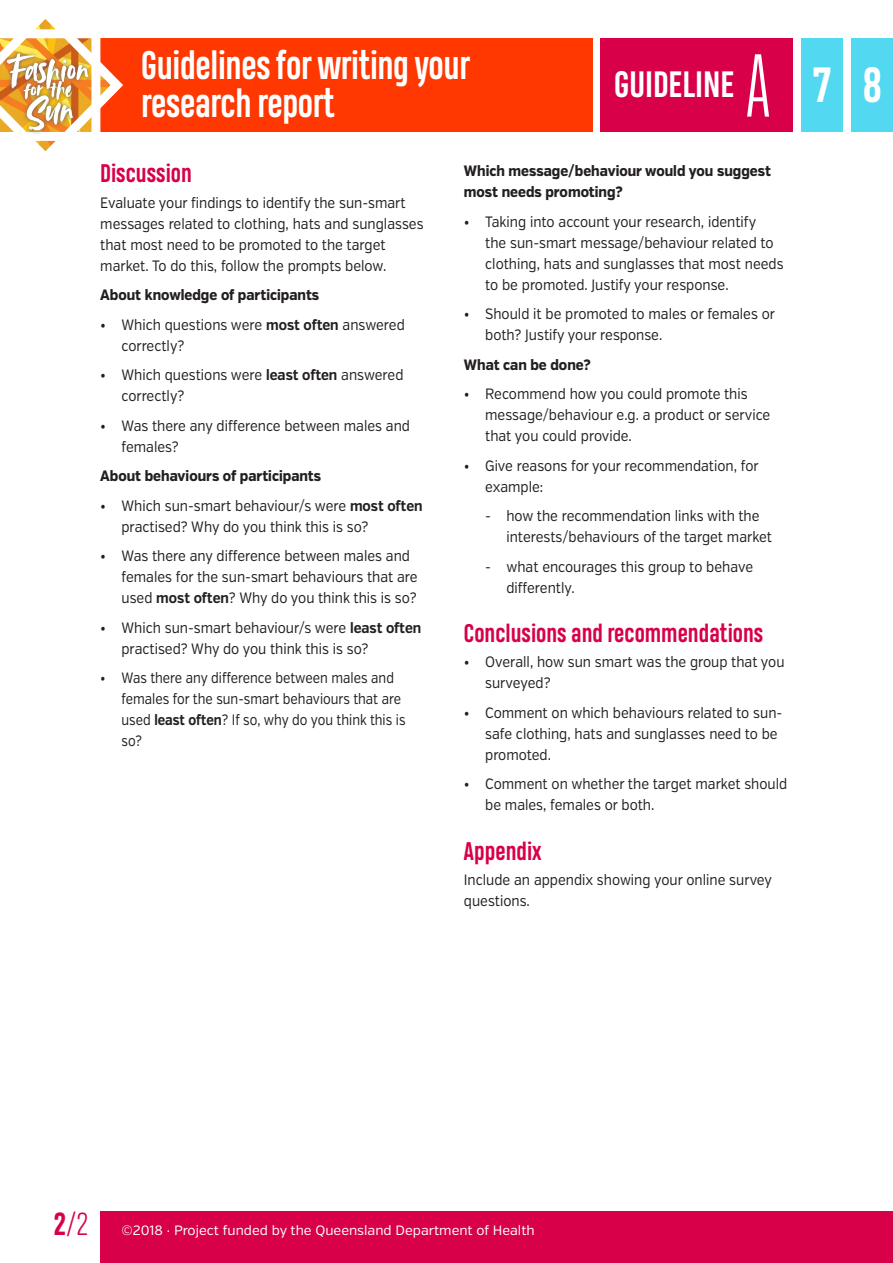
<style>
.page{position:relative;width:893px;height:1263px;background:#fff}
.page>*{position:absolute;margin:0;border:0;box-sizing:border-box;transform-origin:0 0}
.t1{font:300 84px "Heading Pro Ultracompressed";color:#fff}
.t2{font:700 46.5px "Heading Pro";color:#fff}
.sheet_cont_title{font:700 37.5px/37.5px "Heading Pro";letter-spacing:-.01em;color:#fff;scale:.96 1}
.t3{font:700 34.5px "Heading Pro";color:#fff}
.t4{font:300 30px "Heading Pro";color:#d80049}
.sub_1{font:700 24px "Heading Pro";color:#d80049}
.bullet_2SA{font:15px/21px "Verb";color:#231f20;scale:.9 1}
.body_10pt{font:15px/21px "Verb";color:#231f20;scale:.9 1}
.body_10pt_BOLD{font:800 15px/21px "Verb";color:#231f20;scale:.9 1}
.bullet_2SA-2{font:15px/21px "Verb";color:#231f20;scale:.85 1}
.t5{font:13.5px "Verb";color:#fff}
.s1{font-weight:700}
</style>
<div class="page">
<div style="left:100px;top:39px;width:492px;height:93px;background:#ff3700"></div>
<div style="left:601px;top:38px;width:192px;height:94px;background:#d80049"></div>
<div style="left:802px;top:38px;width:41px;height:94px;background:#53d8f1"></div>
<div style="left:852px;top:38px;width:41px;height:94px;background:#53d8f1"></div>
<svg style="left:0;top:19px;width:125px;height:132px"></svg>
<div style="left:100px;top:1211px;width:793px;height:52px;background:#d80049"></div>
<p class="sheet_cont_title" style="left:141px;top:48px;width:344px">Guidelines for writing your research report</p>
<p class="t3" style="left:614px;top:64px;width:122px">GUIDELINE</p>
<p class="t1" style="left:745px;top:39px;width:27px">A</p>
<p class="sub_1" style="left:100px;top:159px;width:93px">Discussion</p>
<p class="body_10pt" style="left:100px;top:192px;width:361px">Evaluate your findings to identify the sun-smart messages related to clothing, hats and sunglasses that most need to be promoted to the target market. To do this, follow the prompts below.</p>
<p class="body_10pt_BOLD" style="left:100px;top:285px;width:245px">About knowledge of participants</p>
<p class="bullet_2SA" style="left:121px;top:314px;width:316px;text-indent:-21px">• Which questions were <span class="s1">most often</span> answered correctly?</p>
<p class="bullet_2SA" style="left:121px;top:365px;width:315px;text-indent:-21px">• Which questions were <span class="s1">least often</span> answered correctly?</p>
<p class="bullet_2SA" style="left:121px;top:415px;width:322px;text-indent:-21px">• Was there any difference between males and females?</p>
<p class="body_10pt_BOLD" style="left:100px;top:466px;width:247px">About behaviours of participants</p>
<p class="bullet_2SA" style="left:121px;top:495px;width:336px;text-indent:-21px">• Which sun-smart behaviour/s were <span class="s1">most often </span>practised? Why do you think this is so?</p>
<p class="bullet_2SA" style="left:121px;top:546px;width:330px;text-indent:-21px">• Was there any difference between males and females for the sun-smart behaviours that are used <span class="s1">most often</span>? Why do you think this is so?</p>
<p class="bullet_2SA" style="left:121px;top:617px;width:335px;text-indent:-21px">• Which sun-smart behaviour/s were <span class="s1">least often </span>practised? Why do you think this is so?</p>
<p class="bullet_2SA-2" style="left:121px;top:668px;width:336px;text-indent:-21px">• Was there any difference between males and females for the sun-smart behaviours that are used <span class="s1">least often</span>? If so, why do you think this is so?</p>
<p class="body_10pt_BOLD" style="left:464px;top:161px;width:343px">Which message/behaviour would you suggest most needs promoting?</p>
<p class="bullet_2SA" style="left:485px;top:211px;width:333px;text-indent:-21px">• Taking into account your research, identify<br>the sun-smart message/behaviour related to clothing, hats and sunglasses that most needs to be promoted. Justify your response.</p>
<p class="bullet_2SA" style="left:485px;top:304px;width:324px;text-indent:-21px">• Should it be promoted to males or females or both? Justify your response.</p>
<p class="body_10pt_BOLD" style="left:464px;top:354px;width:143px">What can be done?</p>
<p class="bullet_2SA" style="left:485px;top:384px;width:318px;text-indent:-21px">• Recommend how you could promote this message/behaviour e.g. a product or service that you could provide.</p>
<p class="bullet_2SA" style="left:485px;top:455px;width:305px;text-indent:-21px">• Give reasons for your recommendation, for example:</p>
<p class="bullet_2SA" style="left:506px;top:506px;width:297px;text-indent:-21px">- how the recommendation links with the interests/behaviours of the target market</p>
<p class="bullet_2SA" style="left:506px;top:556px;width:276px;text-indent:-21px">- what encourages this group to behave differently.</p>
<p class="sub_1" style="left:464px;top:619px;width:301px">Conclusions and recommendations</p>
<p class="bullet_2SA" style="left:485px;top:652px;width:334px;text-indent:-21px">• Overall, how sun smart was the group that you surveyed?</p>
<p class="bullet_2SA" style="left:485px;top:702px;width:332px;text-indent:-21px">• Comment on which behaviours related to sun&shy;safe clothing, hats and sunglasses need to be promoted.</p>
<p class="bullet_2SA" style="left:485px;top:774px;width:337px;text-indent:-21px">• Comment on whether the target market should be males, females or both.</p>
<p class="sub_1" style="left:464px;top:836px;width:79px">Appendix</p>
<p class="body_10pt" style="left:464px;top:870px;width:344px">Include an appendix showing your online survey questions.</p>
<p class="t2" style="left:812px;top:57px;width:21px">7</p>
<p class="t2" style="left:863px;top:57px;width:21px">8</p>
<p class="t4" style="left:53px;top:1207px;width:36px"><span class="s1">2</span>/2</p>
<p class="t5" style="left:122px;top:1222px;width:415px">©2018 · Project funded by the Queensland Department of Health</p>
</div>
